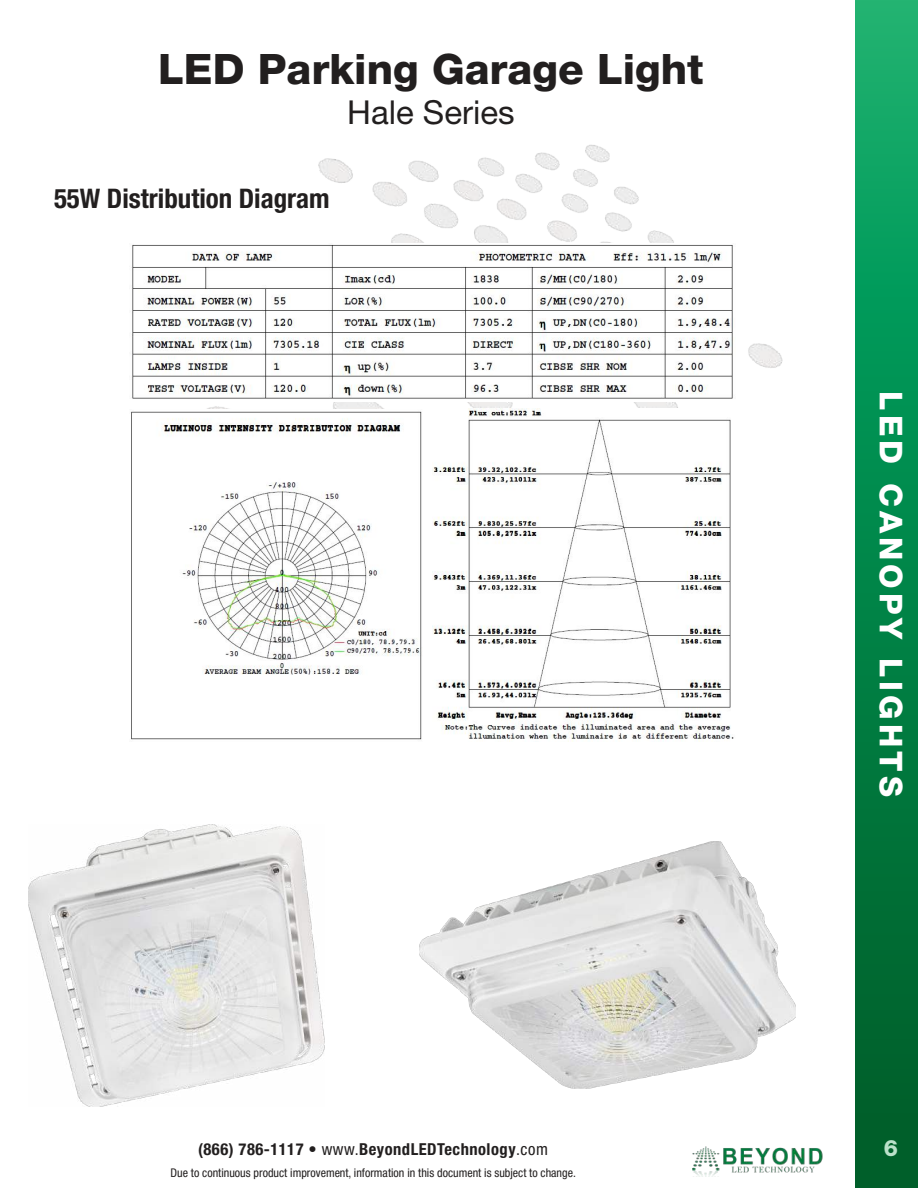
<style>
.page{position:relative;width:918px;height:1188px;background:#fff}
.page>*{position:absolute;margin:0;border:0;box-sizing:border-box;transform-origin:0 0}
.t1{font:800 42px "Helvetica Neue LT Std";color:#221f1f}
.t2{font:33px "Helvetica Neue LT Pro";color:#221f1f}
.t3{font:800 31.5px "Helvetica Neue LT Std";letter-spacing:.13em;color:#fff}
.t4{font:700 condensed 27px "Helvetica Neue LT Std";color:#221f1f}
.t5{font:800 22.5px "Helvetica Neue LT Std";color:#bbe1ca}
.t6{font:700 condensed 16.5px "Helvetica Neue LT Std";letter-spacing:.03em;color:#221f1f}
.t7{font:condensed 12px "Helvetica Neue LT Pro";color:#221f1f}
.s1{font-family:"Helvetica Neue LT Pro";font-weight:400}
</style>
<div class="page">
<img style="left:855px;top:0;width:63px;height:1188px">
<img style="left:692px;top:1146px;width:131px;height:31px">
<img style="left:207px;top:145px;width:576px;height:264px">
<img style="left:131px;top:243px;width:604px;height:159px">
<img style="left:130px;top:411px;width:292px;height:329px">
<img style="left:432px;top:409px;width:302px;height:332px">
<img style="left:29px;top:824px;width:296px;height:282px">
<img style="left:420px;top:842px;width:375px;height:246px">
<h1 class="t1" style="left:158px;top:53px;width:547px">LED Parking Garage Light</h1>
<h2 class="t2" style="left:347px;top:99px;width:169px">Hale Series</h2>
<h3 class="t4" style="left:54px;top:189px;width:277px">55W Distribution Diagram</h3>
<h3 class="t3" style="left:903px;top:391px;width:407px;rotate:90deg">LED CANOPY LIGHTS</h3>
<h3 class="t6" style="left:198px;top:1143px;width:351px">(866) 786-1117 <span class="s1">• www.</span>BeyondLEDTechnology<span class="s1">.com</span></h3>
<h3 class="t5" style="left:884px;top:1139px;width:16px">6</h3>
<p class="t7" style="left:171px;top:1168px;width:407px">Due to continuous product improvement, information in this document is subject to change.</p>
</div>
